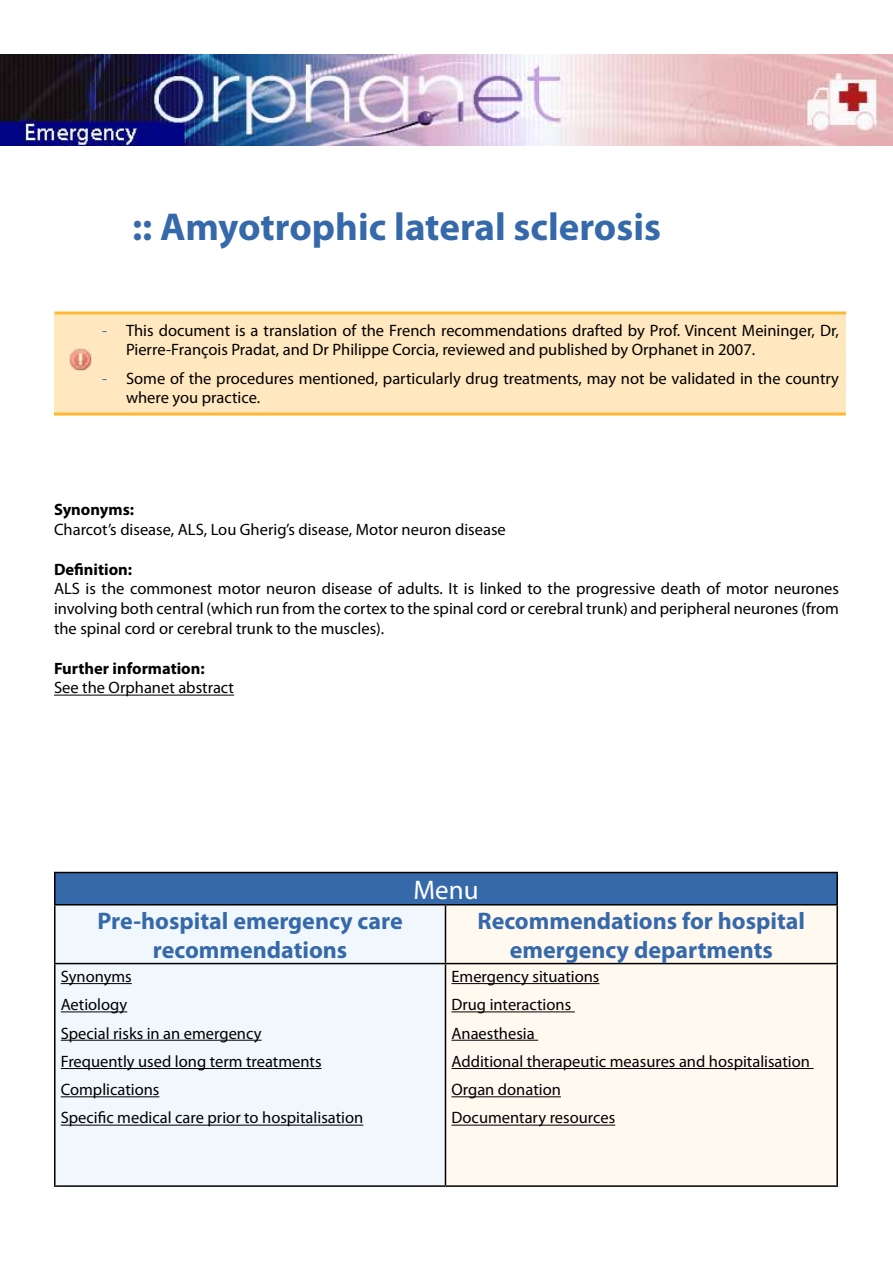
<style>
.page{position:relative;width:893px;height:1263px;background:#fff}
.page>*{position:absolute;margin:0;border:0;box-sizing:border-box;transform-origin:0 0}
.t1{font:700 39px "Myriad Pro";color:#3669aa}
.t2{font:27px "Myriad Pro";color:#fff}
.t3{font:700 24px/28.8px "Myriad Pro";color:#3669aa;text-align:center}
.t4{font:16.5px/28.3px "Myriad Pro";color:#000}
.t5{font:700 16.5px "Myriad Pro";color:#000}
.s1{color:#3b73b9}
</style>
<div class="page">
<img style="left:0;top:54px;width:893px;height:92px">
<hr style="left:54px;top:695px;width:180px;height:1px;background:#000">
<div style="left:55px;top:872px;width:782px;height:33px;background:#3669aa"></div>
<div style="left:56px;top:905px;width:389px;height:280px;background:#f1f8fd"></div>
<div style="left:446px;top:905px;width:390px;height:280px;background:#fff9f0"></div>
<hr style="left:54px;top:872px;width:391px;height:1px;background:#000">
<hr style="left:54px;top:873px;width:2px;height:31px;background:#000">
<hr style="left:445px;top:872px;width:393px;height:1px;background:#000">
<hr style="left:836px;top:873px;width:2px;height:31px;background:#000">
<hr style="left:54px;top:904px;width:391px;height:1px;background:#000">
<hr style="left:54px;top:905px;width:2px;height:58px;background:#000">
<hr style="left:445px;top:904px;width:393px;height:1px;background:#000">
<hr style="left:445px;top:905px;width:1px;height:58px;background:#000">
<hr style="left:836px;top:905px;width:2px;height:58px;background:#000">
<hr style="left:54px;top:963px;width:391px;height:1px;background:#000">
<hr style="left:54px;top:964px;width:2px;height:221px;background:#000">
<hr style="left:445px;top:963px;width:393px;height:1px;background:#000">
<hr style="left:445px;top:964px;width:1px;height:221px;background:#000">
<hr style="left:836px;top:964px;width:2px;height:221px;background:#000">
<hr style="left:54px;top:1185px;width:391px;height:2px;background:#000">
<hr style="left:445px;top:1185px;width:393px;height:2px;background:#000">
<hr style="left:61px;top:983px;width:71px;height:1px;background:#000">
<hr style="left:61px;top:1011px;width:66px;height:1px;background:#000">
<hr style="left:61px;top:1040px;width:201px;height:1px;background:#000">
<hr style="left:61px;top:1068px;width:261px;height:1px;background:#000">
<hr style="left:61px;top:1096px;width:98px;height:1px;background:#000">
<hr style="left:61px;top:1125px;width:302px;height:1px;background:#000">
<hr style="left:451px;top:983px;width:148px;height:1px;background:#000">
<hr style="left:451px;top:1011px;width:124px;height:1px;background:#000">
<hr style="left:451px;top:1040px;width:87px;height:1px;background:#000">
<hr style="left:451px;top:1068px;width:362px;height:1px;background:#000">
<hr style="left:451px;top:1096px;width:110px;height:1px;background:#000">
<hr style="left:451px;top:1125px;width:164px;height:1px;background:#000">
<div style="left:54px;top:313px;width:792px;height:101px;background:#ffe7bf"></div>
<hr style="left:54px;top:311px;width:792px;height:3px;background:#fdb933">
<hr style="left:54px;top:413px;width:792px;height:3px;background:#fdb933">
<img style="left:69px;top:348px;width:23px;height:23px">
<h1 class="t1" style="left:132px;top:201px;width:530px">:: Amyotrophic lateral sclerosis</h1>
<p class="t4" style="left:126px;top:320px;width:714px;line-height:19.8px;text-indent:-24px"><span class="s1">-</span> This document is a translation of the French recommendations drafted by Prof. Vincent Meininger, Dr,<br>Pierre-François Pradat, and Dr Philippe Corcia, reviewed and published by Orphanet in 2007.</p>
<p class="t4" style="left:126px;top:368px;width:714px;line-height:19.8px;text-indent:-24px"><span class="s1">-</span> Some of the procedures mentioned, particularly drug treatments, may not be validated in the country where you practice.</p>
<p class="t5" style="left:54px;top:499px;width:82px">Synonyms:</p>
<p class="t4" style="left:54px;top:515px;width:453px">Charcot’s disease, ALS, Lou Gherig’s disease, Motor neuron disease</p>
<p class="t5" style="left:54px;top:558px;width:80px">Definition:</p>
<p class="t4" style="left:54px;top:579px;width:786px;line-height:19.8px;text-align:justify">ALS is the commonest motor neuron disease of adults. It is linked to the progressive death of motor neurones involving both central (which run from the cortex to the spinal cord or cerebral trunk) and peripheral neurones (from the spinal cord or cerebral trunk to the muscles).</p>
<p class="t5" style="left:54px;top:657px;width:152px">Further information:</p>
<p class="t4" style="left:54px;top:673px;width:182px">See the Orphanet abstract</p>
<h2 class="t2" style="left:413px;top:873px;width:67px">Menu</h2>
<h3 class="t3" style="left:97px;top:905px;width:307px">Pre-hospital emergency care recommendations</h3>
<h3 class="t3" style="left:477px;top:905px;width:329px">Recommendations for hospital emergency departments</h3>
<p class="t4" style="left:61px;top:962px;width:304px">Synonyms<br>Aetiology<br>Special risks in an emergency<br>Frequently used long term treatments<br>Complications<br>Specific medical care prior to hospitalisation</p>
<p class="t4" style="left:451px;top:962px;width:360px">Emergency situations<br>Drug interactions<br>Anaesthesia<br>Additional therapeutic measures and hospitalisation<br>Organ donation<br>Documentary resources</p>
</div>
